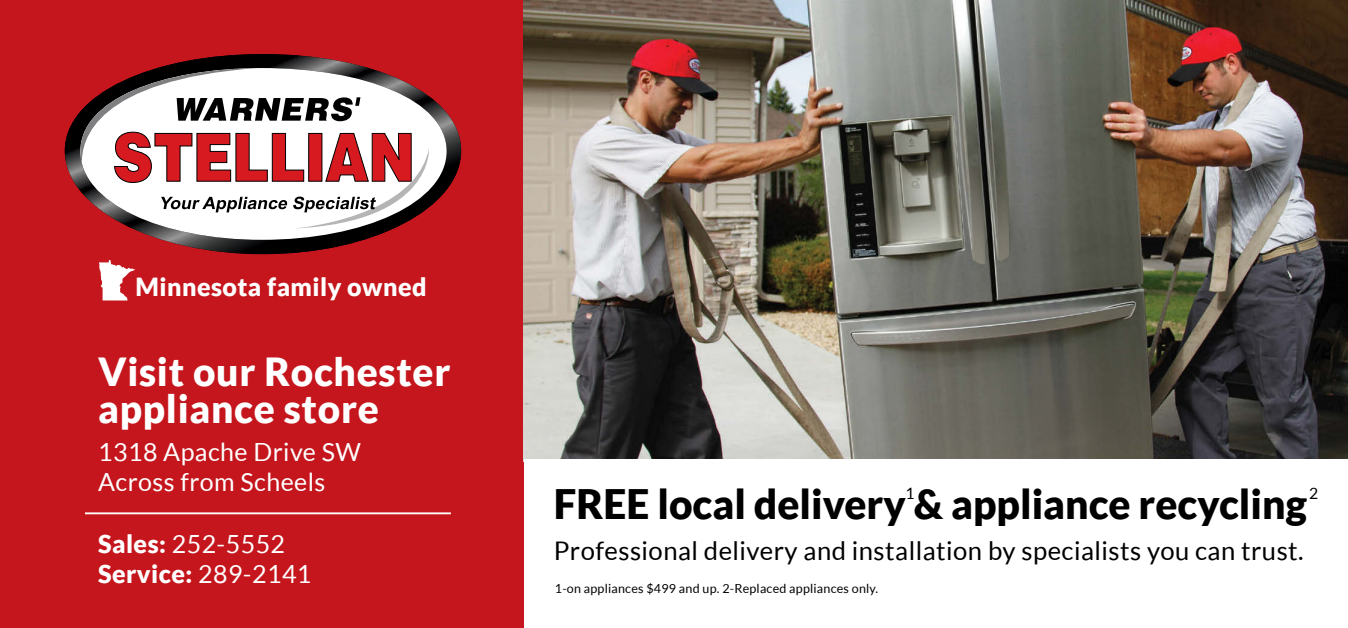
<style>
.page{position:relative;width:1348px;height:628px;background:#c4161c}
.page>*{position:absolute;margin:0;border:0;box-sizing:border-box;transform-origin:0 0}
.t1{font:900 40.75px "Lato";color:#000}
.t2{font:900 38.75px/37.5px "Lato";letter-spacing:.02em;color:#fff}
.t3{font:25.5px "Lato";letter-spacing:.02em;color:#000}
.t4{font:25px/30px "Lato";letter-spacing:.02em;color:#fff}
.t5{font:900 25px "Lato";letter-spacing:.02em;color:#fff}
.t6{font:15.75px "Lato";color:#000}
.t7{font:12.5px "Lato";letter-spacing:.02em;color:#000}
.s1{font-weight:900}
</style>
<div class="page">
<img style="left:524px;top:0;width:824px;height:459px">
<div style="left:524px;top:459px;width:824px;height:169px;background:#fff"></div>
<svg style="left:65px;top:54px;width:396px;height:200px"></svg>
<div style="left:80px;top:68px;width:366px;height:172px;background:#fff;border-radius:50%"></div>
<svg style="left:80px;top:68px;width:354px;height:160px"></svg>
<hr style="left:85px;top:512px;width:366px;height:2px;background:#fff">
<svg style="left:99px;top:260px;width:36px;height:40px"></svg>
<p class="t5" style="left:136px;top:272px;width:292px">Minnesota family owned</p>
<h2 class="t2" style="left:98px;top:352px;width:354px">Visit our Rochester appliance store</h2>
<p class="t4" style="left:98px;top:436px;width:264px">1318 Apache Drive SW<br>Across from Scheels</p>
<p class="t4" style="left:98px;top:529px;width:215px"><span class="s1">Sales:</span> 252-5552<br><span class="s1">Service:</span> 289-2141</p>
<p class="t6" style="left:905px;top:484px;width:11px">1</p>
<p class="t6" style="left:1309px;top:484px;width:11px">2</p>
<h1 class="t1" style="left:554px;top:480px;width:754px">FREE local delivery &amp; appliance recycling</h1>
<p class="t3" style="left:554px;top:536px;width:751px">Professional delivery and installation by specialists you can trust.</p>
<p class="t7" style="left:555px;top:581px;width:325px">1-on appliances $499 and up. 2-Replaced appliances only.</p>
</div>
